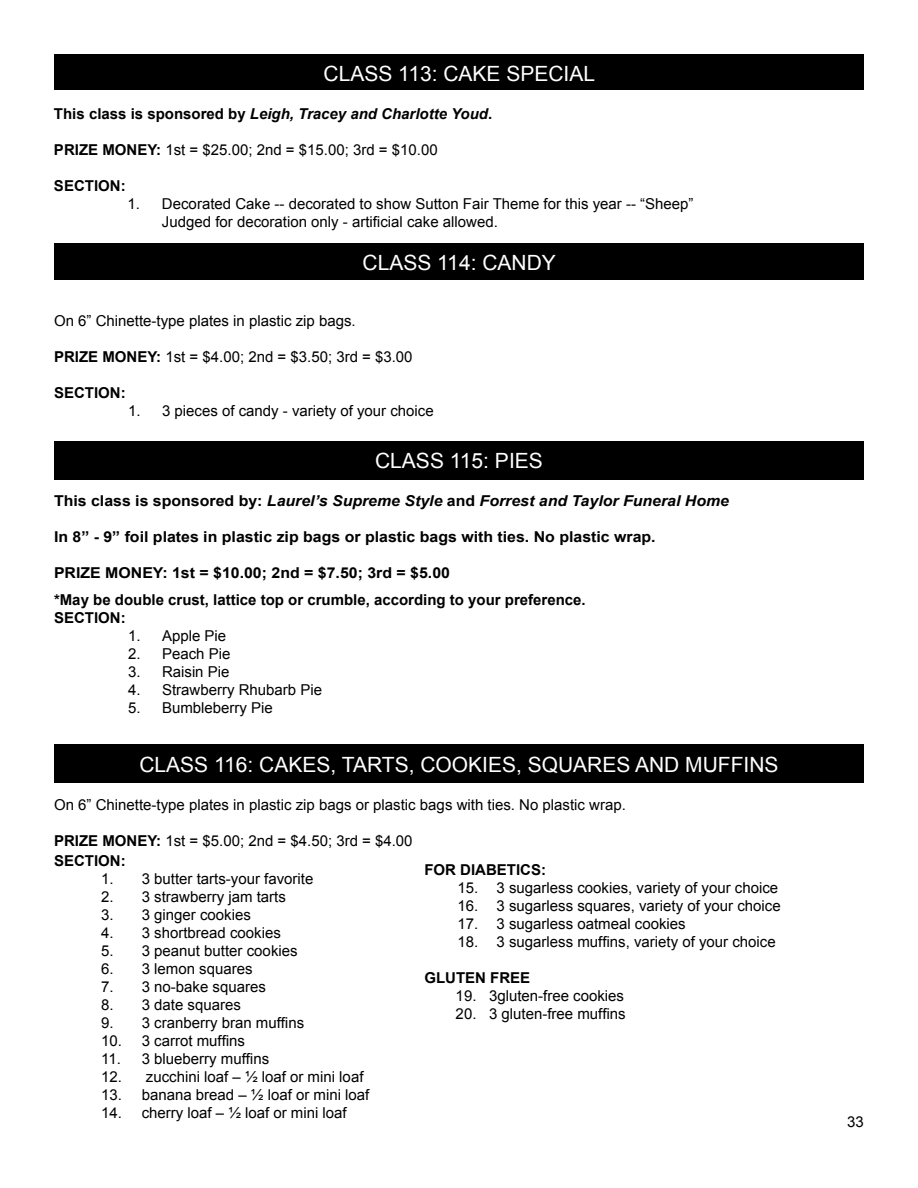
<style>
.page{position:relative;width:918px;height:1188px;background:#fff}
.page>*{position:absolute;margin:0;border:0;box-sizing:border-box;transform-origin:0 0}
.t1{font:21px "Arial";color:#fff}
.t2{font:15px/18px "Arial";color:#000}
.t3{font:700 15px/27px "Arial";color:#000;scale:1.06 1}
.t4{font:italic 700 15px "Arial";color:#000;scale:1.06 1}
.t5{font:italic 700 15px "Arial";color:#000}
.t6{font:700 15px "Arial";color:#000}
.s1{font-style:normal}
.s2{font-weight:700}
</style>
<div class="page">
<div style="left:54px;top:243px;width:810px;height:37px;background:#000"></div>
<div style="left:54px;top:441px;width:810px;height:39px;background:#000"></div>
<div style="left:54px;top:745px;width:810px;height:38px;background:#000"></div>
<div style="left:54px;top:54px;width:810px;height:36px;background:#000"></div>
<h1 class="t1" style="left:324px;top:60px;width:273px">CLASS 113: CAKE SPECIAL</h1>
<p class="t5" style="left:54px;top:104px;width:440px"><span class="s1">This class is sponsored by</span> Leigh, Tracey and Charlotte Youd<span class="s1">.</span></p>
<p class="t2" style="left:54px;top:141px;width:385px"><span class="s2">PRIZE MONEY:</span> 1st = $25.00; 2nd = $15.00; 3rd = $10.00</p>
<p class="t6" style="left:54px;top:176px;width:73px">SECTION:</p>
<p class="t2" style="left:162px;top:195px;width:533px;text-indent:-34px">1. Decorated Cake -- decorated to show Sutton Fair Theme for this year -- “Sheep”<br>Judged for decoration only - artificial cake allowed.</p>
<h1 class="t1" style="left:363px;top:249px;width:195px">CLASS 114: CANDY</h1>
<p class="t2" style="left:54px;top:312px;width:303px">On 6” Chinette-type plates in plastic zip bags.</p>
<p class="t2" style="left:54px;top:348px;width:360px"><span class="s2">PRIZE MONEY:</span> 1st = $4.00; 2nd = $3.50; 3rd = $3.00</p>
<p class="t6" style="left:54px;top:383px;width:73px">SECTION:</p>
<p class="t2" style="left:128px;top:402px;width:307px">1. 3 pieces of candy - variety of your choice</p>
<h1 class="t1" style="left:375px;top:447px;width:169px">CLASS 115: PIES</h1>
<p class="t4" style="left:54px;top:491px;width:638px"><span class="s1">This class is sponsored by:</span> Laurel’s Supreme Style <span class="s1">and</span> Forrest and Taylor Funeral Home</p>
<p class="t3" style="left:54px;top:524px;width:569px">In 8” - 9” foil plates in plastic zip bags or plastic bags with ties. No plastic wrap.</p>
<p class="t3" style="left:54px;top:560px;width:503px">PRIZE MONEY: 1st = $10.00; 2nd = $7.50; 3rd = $5.00<br>*May be double crust, lattice top or crumble, according to your preference.</p>
<p class="t6" style="left:54px;top:608px;width:73px">SECTION:</p>
<p class="t2" style="left:128px;top:627px;width:99px">1. Apple Pie</p>
<p class="t2" style="left:128px;top:645px;width:104px">2. Peach Pie</p>
<p class="t2" style="left:128px;top:663px;width:103px">3. Raisin Pie</p>
<p class="t2" style="left:128px;top:681px;width:195px">4. Strawberry Rhubarb Pie</p>
<p class="t2" style="left:128px;top:699px;width:146px">5. Bumbleberry Pie</p>
<h1 class="t1" style="left:139px;top:751px;width:641px">CLASS 116: CAKES, TARTS, COOKIES, SQUARES AND MUFFINS</h1>
<p class="t2" style="left:54px;top:796px;width:573px">On 6” Chinette-type plates in plastic zip bags or plastic bags with ties. No plastic wrap.</p>
<p class="t2" style="left:54px;top:832px;width:360px;line-height:19.5px"><span class="s2">PRIZE MONEY:</span> 1st = $5.00; 2nd = $4.50; 3rd = $4.00<br><span class="s2">SECTION:</span></p>
<p class="t2" style="left:101px;top:870px;width:214px">1. 3 butter tarts-your favorite</p>
<p class="t2" style="left:101px;top:888px;width:186px">2. 3 strawberry jam tarts</p>
<p class="t2" style="left:101px;top:906px;width:151px">3. 3 ginger cookies</p>
<p class="t2" style="left:101px;top:924px;width:181px">4. 3 shortbread cookies</p>
<p class="t2" style="left:101px;top:942px;width:198px">5. 3 peanut butter cookies</p>
<p class="t2" style="left:101px;top:960px;width:153px">6. 3 lemon squares</p>
<p class="t2" style="left:101px;top:978px;width:166px">7. 3 no-bake squares</p>
<p class="t2" style="left:101px;top:996px;width:141px">8. 3 date squares</p>
<p class="t2" style="left:101px;top:1014px;width:205px">9. 3 cranberry bran muffins</p>
<p class="t2" style="left:101px;top:1032px;width:145px">10. 3 carrot muffins</p>
<p class="t2" style="left:101px;top:1050px;width:170px">11. 3 blueberry muffins</p>
<p class="t2" style="left:101px;top:1068px;width:264px">12. zucchini loaf – ½ loaf or mini loaf</p>
<p class="t2" style="left:101px;top:1086px;width:270px">13. banana bread – ½ loaf or mini loaf</p>
<p class="t2" style="left:101px;top:1104px;width:247px">14. cherry loaf – ½ loaf or mini loaf</p>
<p class="t6" style="left:424px;top:860px;width:123px">FOR DIABETICS:</p>
<p class="t2" style="left:457px;top:879px;width:322px">15. 3 sugarless cookies, variety of your choice</p>
<p class="t2" style="left:457px;top:897px;width:325px">16. 3 sugarless squares, variety of your choice</p>
<p class="t2" style="left:457px;top:915px;width:230px">17. 3 sugarless oatmeal cookies</p>
<p class="t2" style="left:457px;top:933px;width:320px">18. 3 sugarless muffins, variety of your choice</p>
<p class="t6" style="left:424px;top:968px;width:107px">GLUTEN FREE</p>
<p class="t2" style="left:456px;top:987px;width:170px">19. 3gluten-free cookies</p>
<p class="t2" style="left:456px;top:1005px;width:172px">20. 3 gluten-free muffins</p>
<p class="t2" style="left:847px;top:1113px;width:18px">33</p>
</div>
